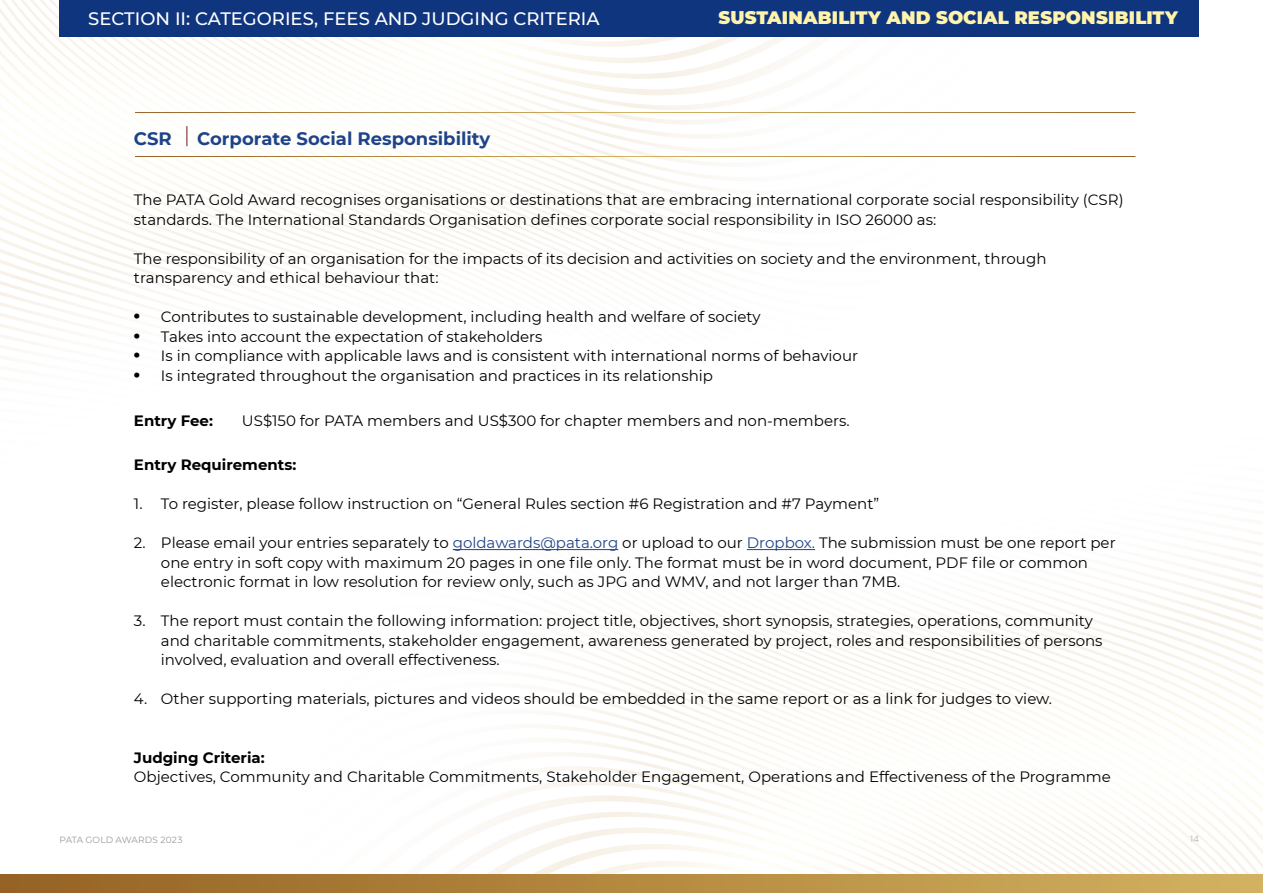
<style>
.page{position:relative;width:1263px;height:893px;background:#fff}
.page>*{position:absolute;margin:0;border:0;box-sizing:border-box;transform-origin:0 0}
.t1{font:500 18px "Montserrat";color:#fff}
.t2{font:900 18px "Montserrat";letter-spacing:.01em;color:#fff4aa}
.t3{font:700 18px "Montserrat";color:#1f438a}
.t4{font:15px/19.5px "Montserrat";color:#000}
.t5{font:700 15px "Montserrat";color:#000}
.t6{font:9px "Montserrat";letter-spacing:.015em;color:#97999c}
.t7{font:300 9px "Gotham";color:#97999c}
.s1{font-family:"Times";font-size:18px}
.s2{color:#1f438a}
</style>
<div class="page">
<svg style="left:156px;top:36px;width:172px;height:264px"></svg>
<svg style="left:167px;top:36px;width:499px;height:250px"></svg>
<svg style="left:177px;top:36px;width:516px;height:238px"></svg>
<svg style="left:188px;top:36px;width:511px;height:225px"></svg>
<svg style="left:198px;top:36px;width:511px;height:218px"></svg>
<svg style="left:209px;top:36px;width:503px;height:201px"></svg>
<svg style="left:220px;top:36px;width:495px;height:188px"></svg>
<svg style="left:232px;top:36px;width:483px;height:173px"></svg>
<svg style="left:244px;top:36px;width:471px;height:160px"></svg>
<svg style="left:256px;top:36px;width:459px;height:147px"></svg>
<svg style="left:268px;top:36px;width:447px;height:132px"></svg>
<svg style="left:281px;top:36px;width:741px;height:120px"></svg>
<svg style="left:294px;top:36px;width:696px;height:107px"></svg>
<svg style="left:309px;top:36px;width:644px;height:93px"></svg>
<svg style="left:324px;top:36px;width:592px;height:76px"></svg>
<svg style="left:341px;top:36px;width:538px;height:63px"></svg>
<svg style="left:359px;top:36px;width:481px;height:47px"></svg>
<svg style="left:452px;top:549px;width:695px;height:325px"></svg>
<svg style="left:452px;top:557px;width:685px;height:317px"></svg>
<svg style="left:452px;top:568px;width:675px;height:306px"></svg>
<svg style="left:452px;top:580px;width:665px;height:294px"></svg>
<svg style="left:452px;top:592px;width:655px;height:282px"></svg>
<svg style="left:452px;top:605px;width:644px;height:269px"></svg>
<svg style="left:452px;top:617px;width:634px;height:257px"></svg>
<svg style="left:452px;top:630px;width:623px;height:244px"></svg>
<svg style="left:452px;top:643px;width:613px;height:231px"></svg>
<svg style="left:452px;top:657px;width:602px;height:217px"></svg>
<svg style="left:452px;top:670px;width:590px;height:204px"></svg>
<svg style="left:452px;top:682px;width:579px;height:192px"></svg>
<svg style="left:452px;top:696px;width:567px;height:178px"></svg>
<svg style="left:452px;top:709px;width:555px;height:165px"></svg>
<svg style="left:452px;top:724px;width:543px;height:150px"></svg>
<svg style="left:452px;top:738px;width:530px;height:136px"></svg>
<svg style="left:452px;top:752px;width:517px;height:122px"></svg>
<svg style="left:452px;top:766px;width:502px;height:108px"></svg>
<svg style="left:452px;top:781px;width:487px;height:93px"></svg>
<svg style="left:452px;top:795px;width:470px;height:79px"></svg>
<svg style="left:447px;top:812px;width:457px;height:62px"></svg>
<div style="left:0;top:874px;width:1263px;height:19px;background:linear-gradient(to right,#956123,#d2b25f)"></div>
<svg style="left:186px;top:126px;width:1px;height:20px"></svg>
<hr style="left:453px;top:549px;width:165px;height:1px;background:#1f438a">
<hr style="left:747px;top:549px;width:68px;height:1px;background:#1f438a">
<hr style="left:135px;top:112px;width:1000px;height:1px;background:#fff">
<hr style="left:135px;top:156px;width:1000px;height:1px;background:#fff">
<div style="left:60px;top:0;width:1139px;height:36px;background:#10357f"></div>
<p class="t1" style="left:88px;top:6px;width:513px">SECTION II: CATEGORIES, FEES AND JUDGING CRITERIA</p>
<p class="t2" style="left:718px;top:4px;width:461px">SUSTAINABILITY AND SOCIAL RESPONSIBILITY</p>
<p class="t3" style="left:134px;top:126px;width:39px">CSR</p>
<p class="t3" style="left:197px;top:126px;width:295px">Corporate Social Responsibility</p>
<p class="t4" style="left:134px;top:189px;width:991px">The PATA Gold Award recognises organisations or destinations that are embracing international corporate social responsibility (CSR) standards. The International Standards Organisation defines corporate social responsibility in ISO 26000 as:</p>
<p class="t4" style="left:134px;top:248px;width:914px">The responsibility of an organisation for the impacts of its decision and activities on society and the environment, through transparency and ethical behaviour that:</p>
<p class="t4" style="left:134px;top:306px;width:628px"><span class="s1">•</span> Contributes to sustainable development, including health and welfare of society</p>
<p class="t4" style="left:134px;top:326px;width:410px"><span class="s1">•</span> Takes into account the expectation of stakeholders</p>
<p class="t4" style="left:134px;top:345px;width:726px"><span class="s1">•</span> Is in compliance with applicable laws and is consistent with international norms of behaviour</p>
<p class="t4" style="left:134px;top:365px;width:581px"><span class="s1">•</span> Is integrated throughout the organisation and practices in its relationship</p>
<p class="t5" style="left:134px;top:410px;width:81px">Entry Fee:</p>
<p class="t4" style="left:242px;top:411px;width:609px">US$150 for PATA members and US$300 for chapter members and non-members.</p>
<p class="t5" style="left:134px;top:454px;width:164px">Entry Requirements:</p>
<p class="t4" style="left:134px;top:494px;width:747px">1. To register, please follow instruction on “General Rules section #6 Registration and #7 Payment”</p>
<p class="t4" style="left:161px;top:533px;width:956px;text-indent:-27px">2. Please email your entries separately to <span class="s2">goldawards@pata.org</span> or upload to our <span class="s2">Dropbox.</span> The submission must be one report per one entry in soft copy with maximum 20 pages in one file only. The format must be in word document, PDF file or common electronic format in low resolution for review only, such as JPG and WMV, and not larger than 7MB.</p>
<p class="t4" style="left:161px;top:611px;width:943px;text-indent:-27px">3. The report must contain the following information: project title, objectives, short synopsis, strategies, operations, community and charitable commitments, stakeholder engagement, awareness generated by project, roles and responsibilities of persons involved, evaluation and overall effectiveness.</p>
<p class="t4" style="left:134px;top:689px;width:920px">4. Other supporting materials, pictures and videos should be embedded in the same report or as a link for judges to view.</p>
<p class="t5" style="left:134px;top:747px;width:132px">Judging Criteria:</p>
<p class="t4" style="left:134px;top:767px;width:978px">Objectives, Community and Charitable Commitments, Stakeholder Engagement, Operations and Effectiveness of the Programme</p>
<p class="t6" style="left:60px;top:834px;width:124px">PATA GOLD AWARDS 2023</p>
<p class="t7" style="left:1190px;top:834px;width:10px">14</p>
</div>
